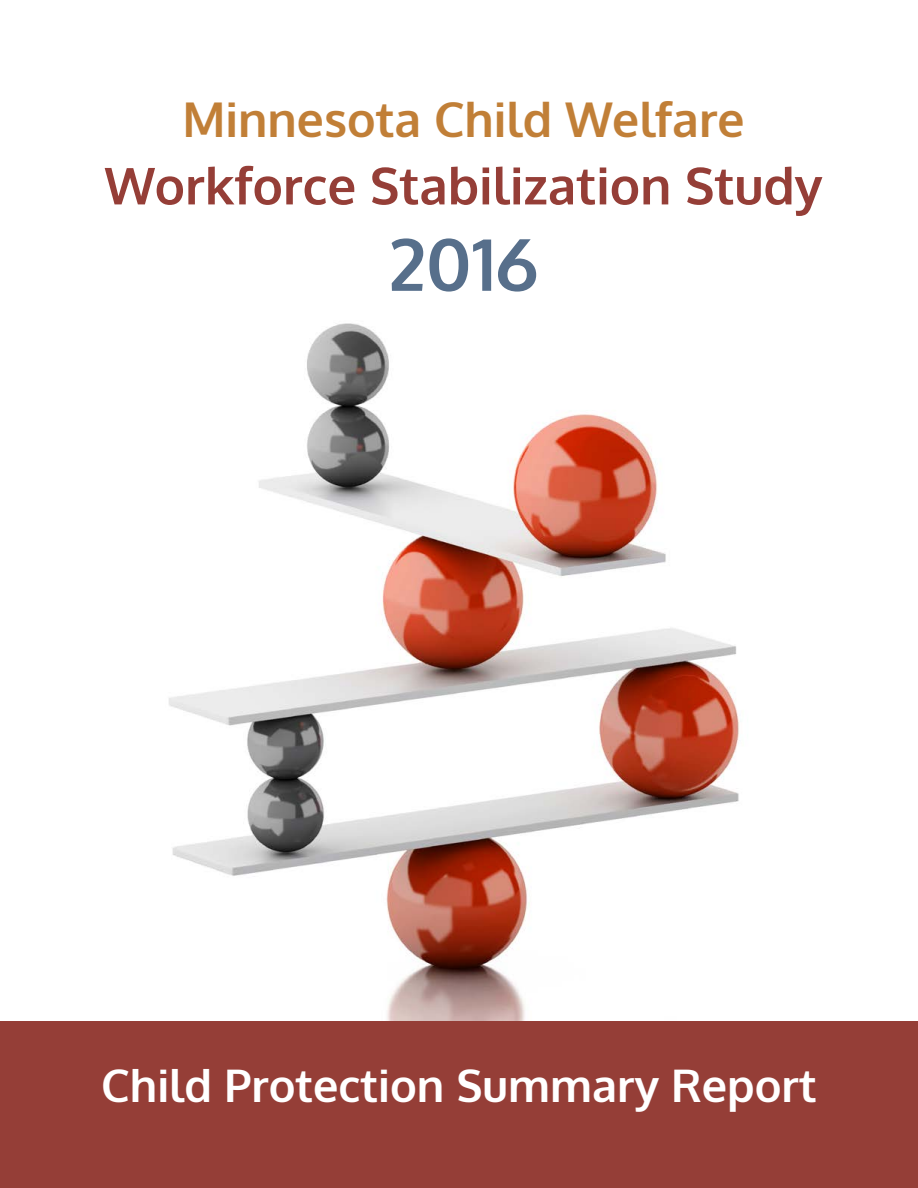
<style>
.page{position:relative;width:918px;height:1188px;background:#fff}
.page>*{position:absolute;margin:0;border:0;box-sizing:border-box;transform-origin:0 0}
.t1{font:700 72px "Oxygen";color:#576f8b}
.t2{font:700 51px "Oxygen";color:#953e37}
.t3{font:700 48px "Oxygen";color:#c17f37}
.t4{font:700 45px "Oxygen";color:#fff}
</style>
<div class="page">
<img style="left:169px;top:323px;width:570px;height:698px">
<div style="left:0;top:1022px;width:918px;height:166px;background:#953e37"></div>
<p class="t3" style="left:182px;top:89px;width:564px">Minnesota Child Welfare</p>
<p class="t2" style="left:104px;top:154px;width:720px">Workforce Stabilization Study</p>
<p class="t1" style="left:389px;top:220px;width:151px">2016</p>
<p class="t4" style="left:101px;top:1058px;width:717px">Child Protection Summary Report</p>
</div>
